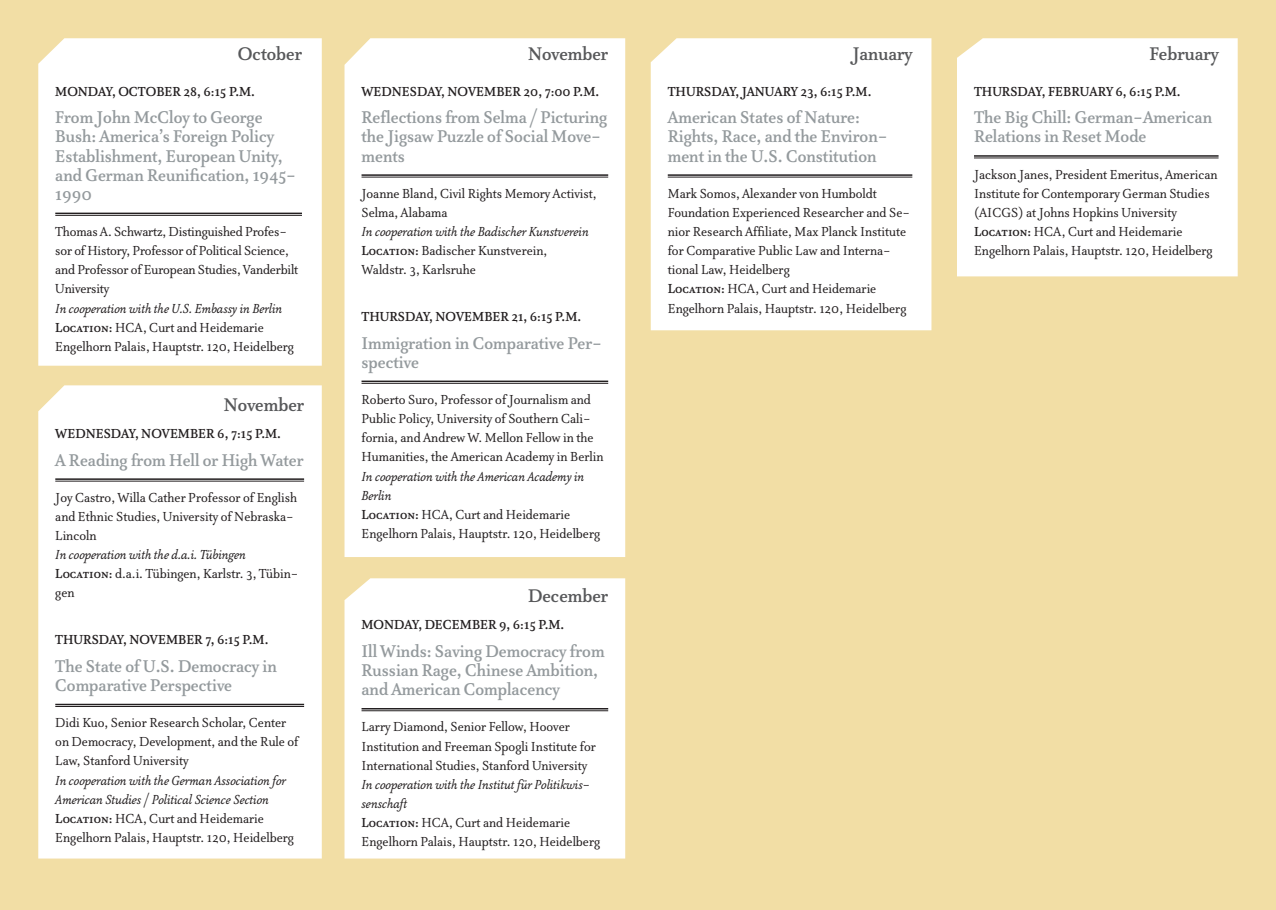
<style>
.page{position:relative;width:1276px;height:910px;background:#f2dea5}
.page>*{position:absolute;margin:0;border:0;box-sizing:border-box;transform-origin:0 0}
._00_Month{font:500 21px "Atma Serif";color:#57585a}
._02_Title_with_Rule{font:500 19.5px/19.2px "Atma Serif";color:#949a9d}
._04_Text{font:15px/19.2px "Atma Serif";color:#231f20}
._05_Location{font:15px/19.2px "Atma Serif";color:#231f20}
._04_Text-2{font:italic 15px/19.2px "Atma Serif";color:#231f20}
._01_Date{font:15px "Atma Serif Medium Roman SC";color:#231f20}
._05_in_cooperation{font:italic 15px/19.2px "Atma Serif";color:#231f20}
._05_Location-2{font:15px "Atma Serif Medium Roman SC";color:#231f20}
.s1{font-family:"Atma Serif Medium Roman SC"}
</style>
<div class="page">
<div style="left:38px;top:38px;width:284px;height:328px;background:#fff"></div>
<div style="left:344px;top:578px;width:281px;height:280px;background:#fff"></div>
<div style="left:38px;top:385px;width:284px;height:473px;background:#fff"></div>
<hr style="left:55px;top:213px;width:247px;height:1px;background:#231f20">
<hr style="left:55px;top:215px;width:247px;height:1px;background:#231f20">
<div style="left:344px;top:38px;width:281px;height:519px;background:#fff"></div>
<div style="left:651px;top:38px;width:280px;height:292px;background:#fff"></div>
<div style="left:957px;top:38px;width:280px;height:238px;background:#fff"></div>
<hr style="left:361px;top:174px;width:247px;height:2px;background:#231f20">
<hr style="left:361px;top:177px;width:247px;height:1px;background:#231f20">
<hr style="left:361px;top:381px;width:247px;height:1px;background:#231f20">
<hr style="left:361px;top:383px;width:247px;height:1px;background:#231f20">
<hr style="left:361px;top:708px;width:247px;height:1px;background:#231f20">
<hr style="left:361px;top:710px;width:247px;height:1px;background:#231f20">
<hr style="left:668px;top:174px;width:244px;height:2px;background:#231f20">
<hr style="left:668px;top:177px;width:244px;height:1px;background:#231f20">
<hr style="left:55px;top:478px;width:249px;height:2px;background:#231f20">
<hr style="left:55px;top:481px;width:249px;height:1px;background:#231f20">
<hr style="left:55px;top:704px;width:249px;height:1px;background:#231f20">
<hr style="left:55px;top:706px;width:249px;height:1px;background:#231f20">
<hr style="left:974px;top:155px;width:244px;height:2px;background:#231f20">
<hr style="left:974px;top:158px;width:244px;height:1px;background:#231f20">
<p class="_00_Month" style="left:238px;top:41px;width:66px">October</p>
<p class="_01_Date" style="left:55px;top:82px;width:201px">MONDAY, OCTOBER 28, 6:15 P.M.</p>
<p class="_02_Title_with_Rule" style="left:55px;top:108px;width:242px">From John McCloy to George<br>Bush: America’s Foreign Policy<br>Establishment, European Unity, and German Reunification, 1945-<br>1990</p>
<p class="_04_Text" style="left:55px;top:222px;width:244px">Thomas A. Schwartz, Distinguished Profes&shy;sor of History, Professor of Political Science, and Professor of European Studies, Vanderbilt University</p>
<p class="_05_in_cooperation" style="left:55px;top:299px;width:228px">In cooperation with the U.S. Embassy in Berlin</p>
<p class="_05_Location" style="left:55px;top:318px;width:240px"><span class="s1">Location:</span> HCA, Curt and Heidemarie<br>Engelhorn Palais, Hauptstr. 120, Heidelberg</p>
<p class="_00_Month" style="left:224px;top:392px;width:82px">November</p>
<p class="_01_Date" style="left:55px;top:425px;width:227px">WEDNESDAY, NOVEMBER 6, 7:15 P.M.</p>
<p class="_02_Title_with_Rule" style="left:55px;top:450px;width:250px">A Reading from Hell or High Water</p>
<p class="_04_Text" style="left:55px;top:488px;width:243px">Joy Castro, Willa Cather Professor of English and Ethnic Studies, University of Nebraska-<br>Lincoln</p>
<p class="_04_Text-2" style="left:55px;top:545px;width:192px">In cooperation with the d.a.i. Tübingen</p>
<p class="_05_Location" style="left:55px;top:564px;width:245px"><span class="s1">Location:</span> d.a.i. Tübingen, Karlstr. 3, Tübin&shy;gen</p>
<p class="_05_Location-2" style="left:55px;top:631px;width:215px">THURSDAY, NOVEMBER 7, 6:15 P.M.</p>
<p class="_02_Title_with_Rule" style="left:55px;top:657px;width:223px">The State of U.S. Democracy in<br>Comparative Perspective</p>
<p class="_04_Text" style="left:55px;top:713px;width:245px">Didi Kuo, Senior Research Scholar, Center on Democracy, Development, and the Rule of<br>Law, Stanford University</p>
<p class="_04_Text-2" style="left:55px;top:771px;width:232px">In cooperation with the German Association for<br>American Studies / Political Science Section</p>
<p class="_05_Location" style="left:55px;top:809px;width:240px"><span class="s1">Location:</span> HCA, Curt and Heidemarie<br>Engelhorn Palais, Hauptstr. 120, Heidelberg</p>
<p class="_00_Month" style="left:528px;top:41px;width:82px">November</p>
<p class="_01_Date" style="left:361px;top:82px;width:239px">WEDNESDAY, NOVEMBER 20, 7:00 P.M.</p>
<p class="_02_Title_with_Rule" style="left:361px;top:108px;width:247px">Reflections from Selma / Picturing the Jigsaw Puzzle of Social Move&shy;ments</p>
<p class="_04_Text" style="left:361px;top:184px;width:237px">Joanne Bland, Civil Rights Memory Activist,<br>Selma, Alabama</p>
<p class="_05_in_cooperation" style="left:361px;top:222px;width:229px">In cooperation with the Badischer Kunstverein</p>
<p class="_05_Location" style="left:361px;top:241px;width:187px"><span class="s1">Location:</span> Badischer Kunstverein,<br>Waldstr. 3, Karlsruhe</p>
<p class="_01_Date" style="left:361px;top:308px;width:221px">THURSDAY, NOVEMBER 21, 6:15 P.M.</p>
<p class="_02_Title_with_Rule" style="left:361px;top:334px;width:242px">Immigration in Comparative Per&shy;spective</p>
<p class="_04_Text" style="left:361px;top:390px;width:243px">Roberto Suro, Professor of Journalism and Public Policy, University of Southern Cali&shy;fornia, and Andrew W. Mellon Fellow in the Humanities, the American Academy in Berlin</p>
<p class="_05_in_cooperation" style="left:361px;top:467px;width:224px">In cooperation with the American Academy in<br>Berlin</p>
<p class="_05_Location" style="left:361px;top:505px;width:240px"><span class="s1">Location:</span> HCA, Curt and Heidemarie<br>Engelhorn Palais, Hauptstr. 120, Heidelberg</p>
<p class="_00_Month" style="left:528px;top:583px;width:82px">December</p>
<p class="_01_Date" style="left:361px;top:616px;width:204px">MONDAY, DECEMBER 9, 6:15 P.M.</p>
<p class="_02_Title_with_Rule" style="left:361px;top:642px;width:245px">Ill Winds: Saving Democracy from<br>Russian Rage, Chinese Ambition, and American Complacency</p>
<p class="_04_Text" style="left:361px;top:718px;width:236px">Larry Diamond, Senior Fellow, Hoover<br>Institution and Freeman Spogli Institute for<br>International Studies, Stanford University</p>
<p class="_04_Text-2" style="left:361px;top:775px;width:230px">In cooperation with the Institut für Politikwis&shy;senschaft</p>
<p class="_05_Location" style="left:361px;top:813px;width:240px"><span class="s1">Location:</span> HCA, Curt and Heidemarie<br>Engelhorn Palais, Hauptstr. 120, Heidelberg</p>
<p class="_00_Month" style="left:852px;top:41px;width:61px">January</p>
<p class="_01_Date" style="left:668px;top:82px;width:205px">THURSDAY, JANUARY 23, 6:15 P.M.</p>
<p class="_02_Title_with_Rule" style="left:668px;top:108px;width:221px">American States of Nature:<br>Rights, Race, and the Environ&shy;ment in the U.S. Constitution</p>
<p class="_04_Text" style="left:668px;top:184px;width:244px">Mark Somos, Alexander von Humboldt Foundation Experienced Researcher and Se&shy;nior Research Affiliate, Max Planck Institute for Comparative Public Law and Interna&shy;tional Law, Heidelberg</p>
<p class="_05_Location" style="left:668px;top:280px;width:240px"><span class="s1">Location:</span> HCA, Curt and Heidemarie<br>Engelhorn Palais, Hauptstr. 120, Heidelberg</p>
<p class="_00_Month" style="left:1149px;top:41px;width:70px">February</p>
<p class="_05_Location-2" style="left:974px;top:82px;width:208px">THURSDAY, FEBRUARY 6, 6:15 P.M.</p>
<p class="_02_Title_with_Rule" style="left:974px;top:108px;width:240px">The Big Chill: German-American<br>Relations in Reset Mode</p>
<p class="_04_Text" style="left:974px;top:165px;width:245px">Jackson Janes, President Emeritus, American<br>Institute for Contemporary German Studies (AICGS) at Johns Hopkins University</p>
<p class="_05_Location" style="left:974px;top:222px;width:240px"><span class="s1">Location:</span> HCA, Curt and Heidemarie<br>Engelhorn Palais, Hauptstr. 120, Heidelberg</p>
</div>
